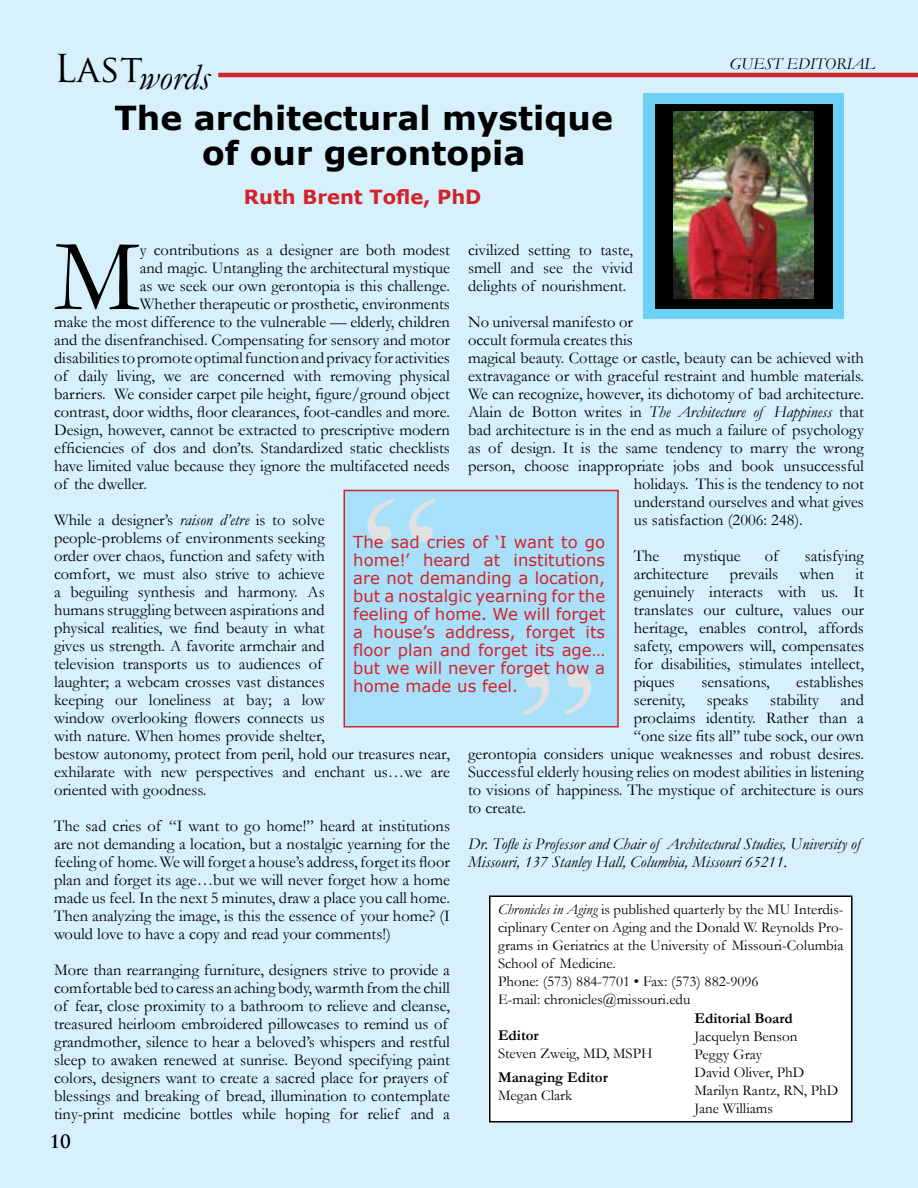
<style>
.page{position:relative;width:918px;height:1188px;background:#d6f0fc}
.page>*{position:absolute;margin:0;border:0;box-sizing:border-box;transform-origin:0 0}
.t1{font:180px "Garamond";color:#e0e1e2}
.t2{font:103.05px "Garamond";color:#000}
.t3{font:italic 37.5px "Garamond";color:#000}
.t4{font:700 33px/34.5px "Verdana";color:#000;text-align:center}
.t5{font:700 19.5px "Verdana";color:#d2232a}
.t6{font:700 18px "Trajan Pro";color:#000}
.t7{font:16.5px/18px "Garamond";color:#000;text-align:justify}
.t8{font:16.5px/18px "Verdana";color:#d2232a;text-align:justify}
.t9{font:italic 16.5px/18px "Garamond";color:#000}
.t10{font:15px/18px "Garamond";color:#000}
.t11{font:700 15px "Garamond";color:#000}
.s1{font-style:normal}
.s2{font-style:italic}
</style>
<div class="page">
<div style="left:490px;top:896px;width:362px;height:226px;background:#fff"></div>
<div style="left:489px;top:896px;width:363px;height:226px;border:2px solid #000"></div>
<hr style="left:218px;top:73px;width:700px;height:4px;background:#d2232a">
<div style="left:644px;top:94px;width:200px;height:225px;background:#6ccff6"></div>
<div style="left:655px;top:104px;width:178px;height:204px;background:#000"></div>
<img style="left:674px;top:111px;width:140px;height:187px">
<div style="left:344px;top:490px;width:274px;height:237px;background:#a8e0f9"></div>
<div style="left:344px;top:490px;width:275px;height:238px;border:2px solid #d2232a"></div>
<h3 class="t3" style="left:54px;top:51px;width:157px"><sup>Last</sup>words</h3>
<h3 class="t4" style="left:114px;top:100px;width:500px">The architectural mystique of our gerontopia</h3>
<p class="t5" style="left:244px;top:184px;width:239px">Ruth Brent Tofle, PhD</p>
<p class="t9" style="left:729px;top:55px;width:147px">GUEST EDITORIAL</p>
<h2 class="t2" style="left:54px;top:207px;width:87px">M</h2>
<p class="t7" style="left:140px;top:240px;width:312px">y contributions as a designer are both modest</p>
<p class="t7" style="left:468px;top:240px;width:167px">civilized setting to taste, smell and see the vivid delights of nourishment.</p>
<p class="t7" style="left:468px;top:312px;width:167px">No universal manifesto or</p>
<p class="t7" style="left:468px;top:330px;width:166px">occult formula creates this</p>
<p class="t7" style="left:468px;top:348px;width:398px">magical beauty. Cottage or castle, beauty can be achieved with</p>
<p class="t7" style="left:468px;top:366px;width:398px">extravagance or with graceful restraint and humble materials.</p>
<p class="t7" style="left:468px;top:384px;width:397px">We can recognize, however, its dichotomy of bad architecture.</p>
<p class="t9" style="left:468px;top:402px;width:398px"><span class="s1">Alain de Botton writes in</span> The Architecture of Happiness <span class="s1">that</span></p>
<p class="t7" style="left:468px;top:420px;width:398px">bad architecture is in the end as much a failure of psychology</p>
<p class="t7" style="left:468px;top:438px;width:397px">as of design. It is the same tendency to marry the wrong</p>
<p class="t7" style="left:468px;top:456px;width:398px">person, choose inappropriate jobs and book unsuccessful</p>
<p class="t7" style="left:634px;top:474px;width:232px">holidays. This is the tendency to not</p>
<p class="t7" style="left:634px;top:492px;width:232px">understand ourselves and what gives</p>
<p class="t7" style="left:634px;top:510px;width:171px">us satisfaction (2006: 248).</p>
<p class="t7" style="left:634px;top:546px;width:27px">The</p>
<p class="t7" style="left:684px;top:546px;width:59px">mystique</p>
<p class="t7" style="left:765px;top:546px;width:15px">of</p>
<p class="t7" style="left:805px;top:546px;width:61px">satisfying</p>
<p class="t7" style="left:634px;top:564px;width:76px">architecture</p>
<p class="t7" style="left:730px;top:564px;width:50px">prevails</p>
<p class="t7" style="left:799px;top:564px;width:36px">when</p>
<p class="t7" style="left:140px;top:258px;width:312px">and magic. Untangling the architectural mystique</p>
<p class="t7" style="left:140px;top:276px;width:312px">as we seek our own gerontopia is this challenge.</p>
<p class="t7" style="left:140px;top:294px;width:312px">Whether therapeutic or prosthetic, environments</p>
<p class="t7" style="left:54px;top:312px;width:397px">make the most difference to the vulnerable — elderly, children</p>
<p class="t7" style="left:54px;top:330px;width:397px">and the disenfranchised. Compensating for sensory and motor</p>
<p class="t7" style="left:54px;top:348px;width:398px">disabilities to promote optimal function and privacy for activities</p>
<p class="t7" style="left:54px;top:366px;width:398px">of daily living, we are concerned with removing physical</p>
<p class="t7" style="left:54px;top:384px;width:397px">barriers. We consider carpet pile height, figure/ground object</p>
<p class="t7" style="left:54px;top:402px;width:397px">contrast, door widths, floor clearances, foot-candles and more.</p>
<p class="t7" style="left:54px;top:420px;width:397px">Design, however, cannot be extracted to prescriptive modern</p>
<p class="t7" style="left:54px;top:438px;width:397px">efficiencies of dos and don’ts. Standardized static checklists</p>
<p class="t7" style="left:54px;top:456px;width:398px">have limited value because they ignore the multifaceted needs</p>
<p class="t7" style="left:54px;top:474px;width:95px">of the dweller.</p>
<p class="t7" style="left:54px;top:510px;width:397px;text-align:left">While a designer’s <span class="s2">raison d’etre</span> is to solve<br>people-problems of environments seeking<br>order over chaos, function and safety with<br>comfort, we must also strive to achieve<br>a beguiling synthesis and harmony. As<br>humans struggling between aspirations and<br>physical realities, we find beauty in what<br>gives us strength. A favorite armchair and<br>television transports us to audiences of<br>laughter; a webcam crosses vast distances<br>keeping our loneliness at bay; a low<br>window overlooking flowers connects us<br>with nature. When homes provide shelter,<br>bestow autonomy, protect from peril, hold our treasures near, exhilarate with new perspectives and enchant us…we are oriented with goodness.</p>
<p class="t7" style="left:54px;top:816px;width:398px">The sad cries of “I want to go home!” heard at institutions are not demanding a location, but a nostalgic yearning for the feeling of home. We will forget a house’s address, forget its floor plan and forget its age…but we will never forget how a home made us feel. In the next 5 minutes, draw a place you call home.<br>Then analyzing the image, is this the essence of your home? (I would love to have a copy and read your comments!)</p>
<p class="t7" style="left:54px;top:960px;width:398px;text-align:left">More than rearranging furniture, designers strive to provide a comfortable bed to caress an aching body, warmth from the chill of fear, close proximity to a bathroom to relieve and cleanse, treasured heirloom embroidered pillowcases to remind us of grandmother, silence to hear a beloved’s whispers and restful sleep to awaken renewed at sunrise. Beyond specifying paint colors, designers want to create a sacred place for prayers of blessings and breaking of bread, illumination to contemplate tiny-print medicine bottles while hoping for relief and a</p>
<h1 class="t1" style="left:360px;top:435px;width:82px">“</h1>
<p class="t8" style="left:353px;top:532px;width:254px">The sad cries of ‘I want to go home!’ heard at institutions are not demanding a location, but a nostalgic yearning for the feeling of home. We will forget a house’s address, forget its floor plan and forget its age… but we will never forget how a home made us feel.</p>
<p class="t7" style="left:634px;top:564px;width:232px;text-indent:222px">it genuinely interacts with us. It translates our culture, values our heritage, enables control, affords safety, empowers will, compensates for disabilities, stimulates intellect, piques</p>
<h1 class="t1" style="left:599px;top:778px;width:82px;rotate:-180deg">“</h1>
<p class="t7" style="left:701px;top:672px;width:70px">sensations,</p>
<p class="t7" style="left:796px;top:672px;width:69px">establishes</p>
<p class="t7" style="left:634px;top:690px;width:53px">serenity,</p>
<p class="t7" style="left:707px;top:690px;width:43px">speaks</p>
<p class="t7" style="left:770px;top:690px;width:50px">stability</p>
<p class="t7" style="left:841px;top:690px;width:25px">and</p>
<p class="t7" style="left:634px;top:708px;width:232px">proclaims identity. Rather than a</p>
<p class="t7" style="left:634px;top:726px;width:232px">“one size fits all” tube sock, our own</p>
<p class="t7" style="left:468px;top:744px;width:397px">gerontopia considers unique weaknesses and robust desires.</p>
<p class="t7" style="left:468px;top:762px;width:397px">Successful elderly housing relies on modest abilities in listening</p>
<p class="t7" style="left:468px;top:780px;width:397px">to visions of happiness. The mystique of architecture is ours</p>
<p class="t7" style="left:468px;top:798px;width:60px">to create.</p>
<p class="t9" style="left:468px;top:834px;width:394px">Dr. Tofle is Professor and Chair of Architectural Studies, University of<br>Missouri, 137 Stanley Hall, Columbia, Missouri 65211.</p>
<p class="t10" style="left:498px;top:900px;width:347px"><span class="s2">Chronicles in Aging</span> is published quarterly by the MU Interdis&shy;ciplinary Center on Aging and the Donald W. Reynolds Pro&shy;grams in Geriatrics at the University of Missouri-Columbia School of Medicine.<br>Phone: (573) 884-7701 • Fax: (573) 882-9096<br>E-mail: chronicles@missouri.edu</p>
<p class="t11" style="left:498px;top:1025px;width:42px">Editor</p>
<p class="t10" style="left:498px;top:1044px;width:156px">Steven Zweig, MD, MSPH</p>
<p class="t11" style="left:498px;top:1067px;width:111px">Managing Editor</p>
<p class="t10" style="left:498px;top:1086px;width:76px">Megan Clark</p>
<p class="t11" style="left:694px;top:1008px;width:100px">Editorial Board</p>
<p class="t10" style="left:694px;top:1027px;width:146px">Jacquelyn Benson<br>Peggy Gray<br>David Oliver, PhD<br>Marilyn Rantz, RN, PhD<br>Jane Williams</p>
<p class="t6" style="left:50px;top:1130px;width:23px">10</p>
</div>
